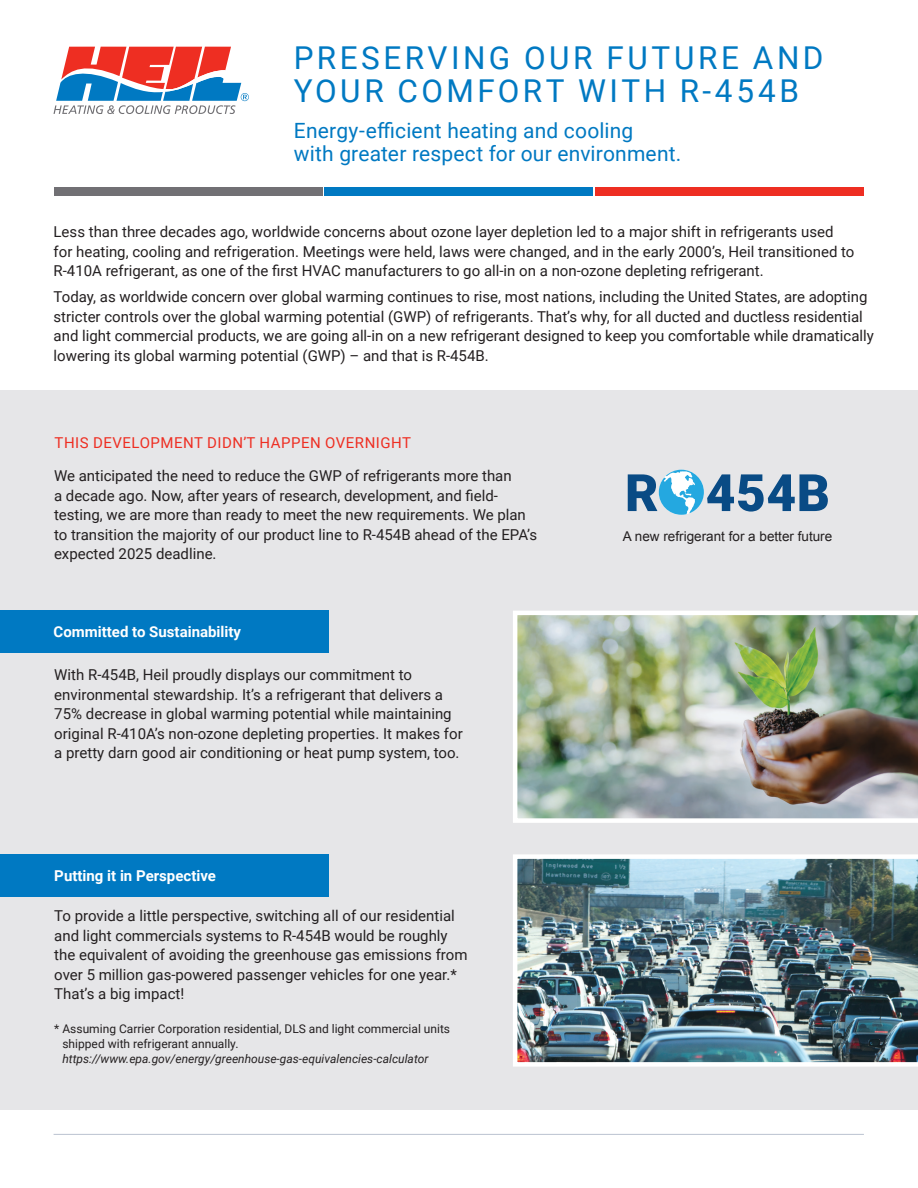
<style>
.page{position:relative;width:918px;height:1188px;background:#fff}
.page>*{position:absolute;margin:0;border:0;box-sizing:border-box;transform-origin:0 0}
.t1{font:31.5px/33px "Roboto";letter-spacing:.11em;color:#0079c2}
.t2{font:21px/22.5px "Roboto";letter-spacing:.01em;color:#0079c2}
.t3{font:15px/19.5px "Roboto";color:#231f20}
.t4{font:700 15px "Roboto";color:#fff}
.t5{font:15px "Roboto";letter-spacing:.035em;color:#ee2e22}
.t6{font:13.5px "Arial";color:#231f20}
.t7{font:12px/15px "Roboto";color:#231f20}
.s1{font-style:italic}
</style>
<div class="page">
<svg style="left:53px;top:47px;width:196px;height:67px"></svg>
<div style="left:54px;top:187px;width:269px;height:9px;background:#717074"></div>
<div style="left:325px;top:187px;width:268px;height:9px;background:#0079c2"></div>
<div style="left:595px;top:187px;width:269px;height:9px;background:#ee2e22"></div>
<div style="left:0;top:390px;width:918px;height:719px;background:#e6e6e8"></div>
<div style="left:0;top:854px;width:328px;height:43px;background:#0079c2"></div>
<div style="left:0;top:611px;width:328px;height:42px;background:#0079c2"></div>
<hr style="left:54px;top:1134px;width:810px;height:1px;background:#bac2d0">
<svg style="left:628px;top:470px;width:200px;height:45px"></svg>
<img style="left:513px;top:854px;width:405px;height:213px">
<img style="left:513px;top:611px;width:405px;height:212px">
<p class="t1" style="left:294px;top:40px;width:531px">PRESERVING OUR FUTURE AND<br>YOUR COMFORT WITH R-454B</p>
<p class="t2" style="left:294px;top:119px;width:389px">Energy-efficient heating and cooling<br>with greater respect for our environment.</p>
<p class="t3" style="left:54px;top:222px;width:802px">Less than three decades ago, worldwide concerns about ozone layer depletion led to a major shift in refrigerants used for heating, cooling and refrigeration. Meetings were held, laws were changed, and in the early 2000’s, Heil transitioned to<br>R-410A refrigerant, as one of the first HVAC manufacturers to go all-in on a non-ozone depleting refrigerant.</p>
<p class="t3" style="left:54px;top:287px;width:822px">Today, as worldwide concern over global warming continues to rise, most nations, including the United States, are adopting stricter controls over the global warming potential (GWP) of refrigerants. That’s why, for all ducted and ductless residential and light commercial products, we are going all-in on a new refrigerant designed to keep you comfortable while dramatically lowering its global warming potential (GWP) – and that is R-454B.</p>
<p class="t5" style="left:55px;top:432px;width:358px">THIS DEVELOPMENT DIDN’T HAPPEN OVERNIGHT</p>
<p class="t3" style="left:54px;top:465px;width:485px">We anticipated the need to reduce the GWP of refrigerants more than<br>a decade ago. Now, after years of research, development, and field&shy;testing, we are more than ready to meet the new requirements. We plan to transition the majority of our product line to R-454B ahead of the EPA’s expected 2025 deadline.</p>
<p class="t4" style="left:54px;top:621px;width:189px">Committed to Sustainability</p>
<p class="t3" style="left:54px;top:664px;width:410px">With R-454B, Heil proudly displays our commitment to environmental stewardship. It’s a refrigerant that delivers a 75% decrease in global warming potential while maintaining original R-410A’s non-ozone depleting properties. It makes for a pretty darn good air conditioning or heat pump system, too.</p>
<p class="t4" style="left:54px;top:865px;width:163px">Putting it in Perspective</p>
<p class="t3" style="left:54px;top:905px;width:415px">To provide a little perspective, switching all of our residential and light commercials systems to R-454B would be roughly the equivalent of avoiding the greenhouse gas emissions from over 5 million gas-powered passenger vehicles for one year.* That’s a big impact!</p>
<p class="t7" style="left:62px;top:1021px;width:389px;text-indent:-8px">* Assuming Carrier Corporation residential, DLS and light commercial units shipped with refrigerant annually. <span class="s1">https://www.epa.gov/energy/greenhouse-gas-equivalencies-calculator</span></p>
<p class="t6" style="left:623px;top:527px;width:211px">A new refrigerant for a better future</p>
</div>
